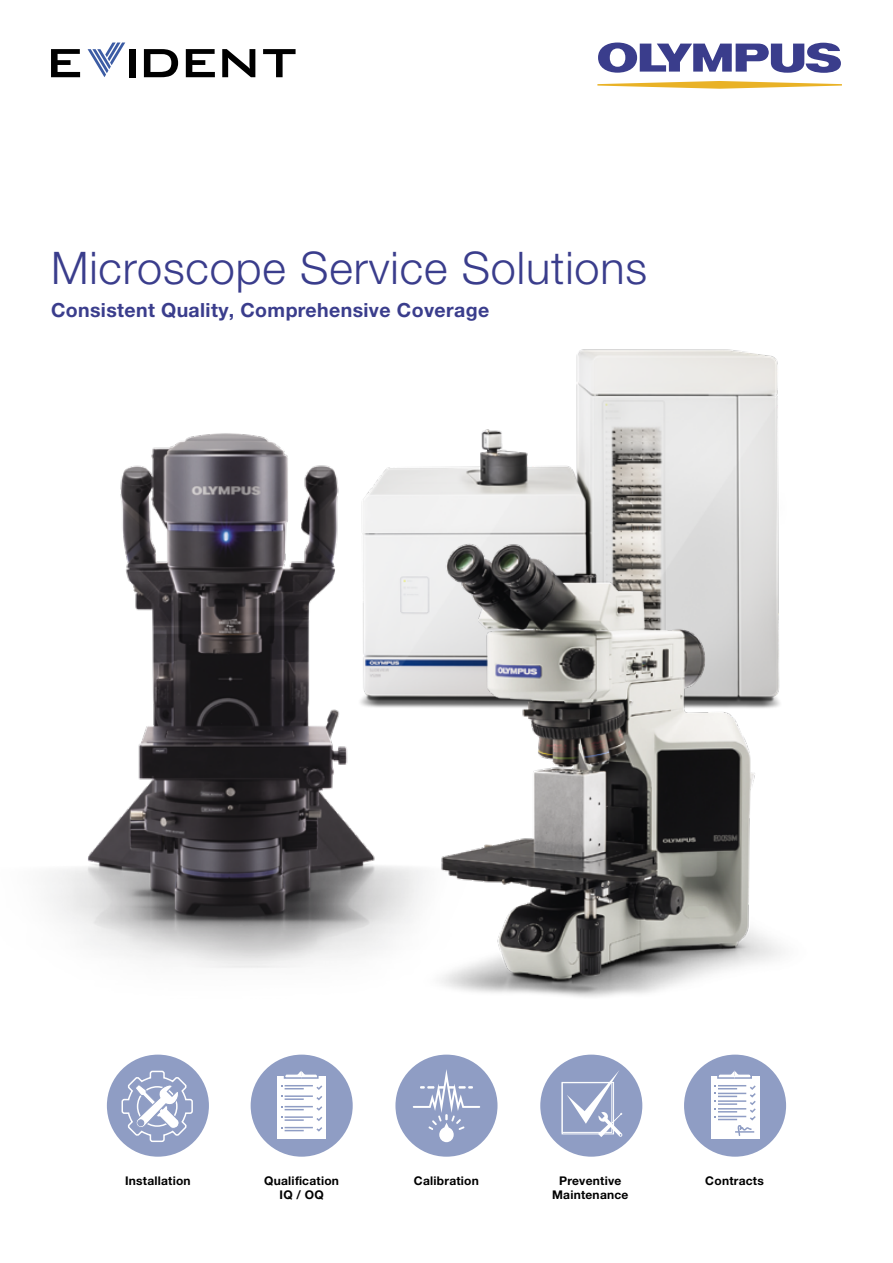
<style>
.page{position:relative;width:893px;height:1263px;background:#fff}
.page>*{position:absolute;margin:0;border:0;box-sizing:border-box;transform-origin:0 0}
.t1{font:300 45px "Helvetica Neue LT Pro";letter-spacing:.02em;color:#3a3d8c}
.t2{font:700 19.5px "Helvetica Neue LT Pro";letter-spacing:.02em;color:#3a3d8c}
.t3{font:700 12px/14.4px "Helvetica Neue LT Pro";letter-spacing:.02em;color:#000;text-align:center}
</style>
<div class="page">
<img style="left:530px;top:349px;width:249px;height:174px">
<img style="left:530px;top:523px;width:252px;height:474px">
<img style="left:47px;top:429px;width:483px;height:564px">
<div style="left:395px;top:1054px;width:102px;height:103px;background:#8f9dc4;border-radius:50%"></div>
<svg style="left:413px;top:1069px;width:67px;height:73px"></svg>
<div style="left:251px;top:1054px;width:102px;height:103px;background:#8f9dc4;border-radius:50%"></div>
<div style="left:277px;top:1076px;width:49px;height:63px;background:#fff"></div>
<svg style="left:281px;top:1071px;width:42px;height:61px"></svg>
<div style="left:684px;top:1054px;width:102px;height:103px;background:#8f9dc4;border-radius:50%"></div>
<div style="left:711px;top:1076px;width:48px;height:63px;background:#fff"></div>
<svg style="left:714px;top:1070px;width:42px;height:66px"></svg>
<div style="left:540px;top:1054px;width:102px;height:103px;background:#8f9dc4;border-radius:50%"></div>
<svg style="left:562px;top:1071px;width:60px;height:66px"></svg>
<div style="left:562px;top:1082px;width:52px;height:52px;border:1px solid #fff"></div>
<div style="left:107px;top:1054px;width:102px;height:103px;background:#8f9dc4;border-radius:50%"></div>
<svg style="left:121px;top:1070px;width:73px;height:73px"></svg>
<svg style="left:51px;top:49px;width:29px;height:28px"></svg>
<div style="left:129px;top:49px;width:7px;height:28px;background:#000"></div>
<svg style="left:144px;top:49px;width:34px;height:28px"></svg>
<svg style="left:186px;top:49px;width:29px;height:28px"></svg>
<svg style="left:222px;top:49px;width:33px;height:28px"></svg>
<svg style="left:263px;top:49px;width:33px;height:28px"></svg>
<svg style="left:88px;top:43px;width:37px;height:34px"></svg>
<svg style="left:597px;top:81px;width:245px;height:8px"></svg>
<svg style="left:598px;top:43px;width:243px;height:30px"></svg>
<h1 class="t1" style="left:51px;top:241px;width:598px">Microscope Service Solutions</h1>
<h2 class="t2" style="left:51px;top:298px;width:440px">Consistent Quality, Comprehensive Coverage</h2>
<p class="t3" style="left:125px;top:1173px;width:67px">Installation</p>
<p class="t3" style="left:264px;top:1173px;width:76px">Qualification</p>
<p class="t3" style="left:414px;top:1173px;width:67px">Calibration</p>
<p class="t3" style="left:280px;top:1187px;width:46px">IQ / OQ</p>
<p class="t3" style="left:552px;top:1173px;width:78px">Preventive<br>Maintenance</p>
<p class="t3" style="left:705px;top:1173px;width:60px">Contracts</p>
</div>
